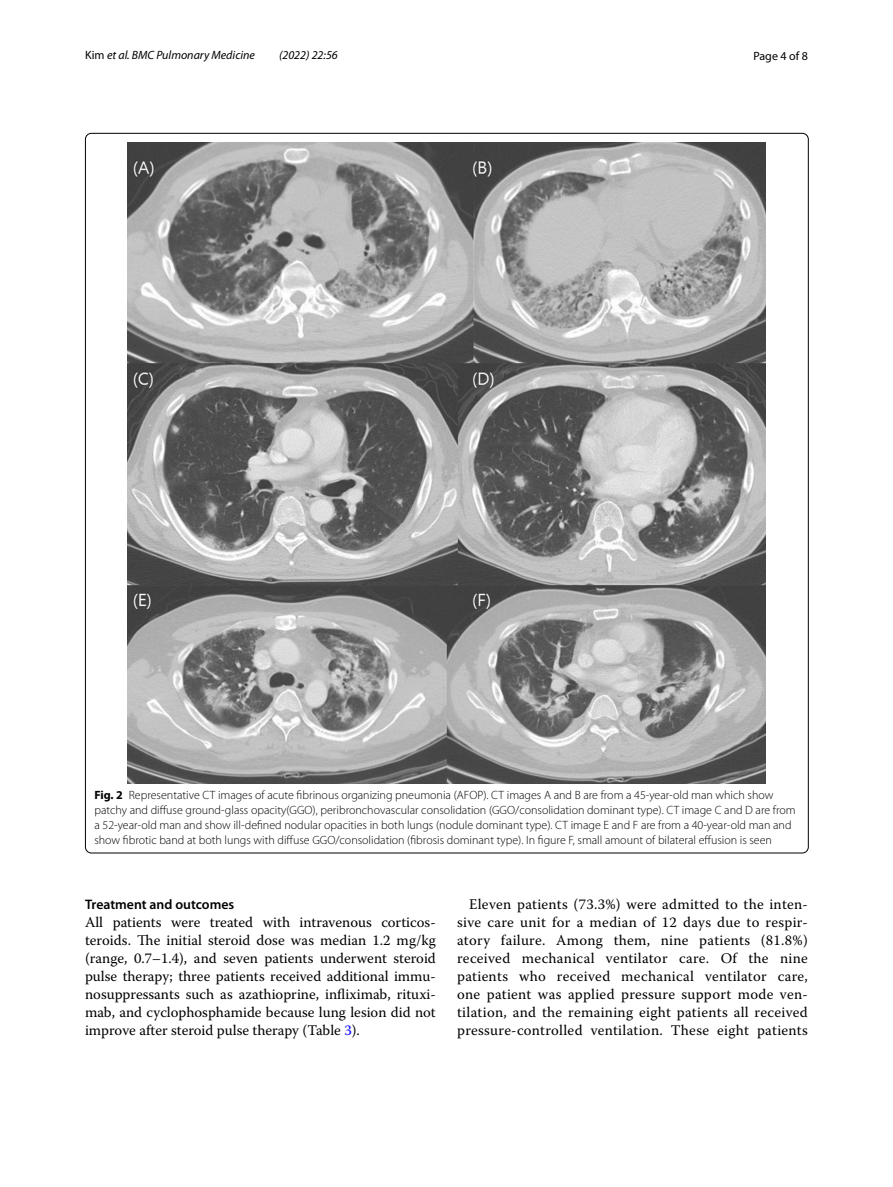
<style>
.page{position:relative;width:893px;height:1187px;background:#fff}
.page>*{position:absolute;margin:0;border:0;box-sizing:border-box;transform-origin:0 0}
.t1{font:14.7px/18px "Warnock Pro";letter-spacing:.01em;color:#000;text-align:justify}
.t2{font:600 13.8px "Myriad Pro";color:#000}
.t3{font:300 12px/15px "Myriad Pro";color:#000}
.t4{font:italic 12px "Myriad Pro";color:#000}
.t5{font:12px "Myriad Pro";color:#000}
.s1{font-style:normal}
.s2{font-weight:700}
.s3{color:#00f}
</style>
<div class="page">
<img style="left:128px;top:142px;width:638px;height:641px">
<p class="t4" style="left:85px;top:48px;width:171px"><span class="s1">Kim</span> et al. BMC Pulmonary Medicine</p>
<p class="t4" style="left:279px;top:48px;width:60px">(2022) 22:56</p>
<p class="t5" style="left:753px;top:48px;width:56px">Page 4 of 8</p>
<p class="t3" style="left:94px;top:787px;width:703px"><span class="s2">Fig. 2</span> Representative CT images of acute fibrinous organizing pneumonia (AFOP). CT images A and B are from a 45-year-old man which show patchy and diffuse ground-glass opacity(GGO), peribronchovascular consolidation (GGO/consolidation dominant type). CT image C and D are from a 52-year-old man and show ill-defined nodular opacities in both lungs (nodule dominant type). CT image E and F are from a 40-year-old man and show fibrotic band at both lungs with diffuse GGO/consolidation (fibrosis dominant type). In figure F, small amount of bilateral effusion is seen</p>
<p class="t2" style="left:85px;top:895px;width:151px">Treatment and outcomes</p>
<p class="t1" style="left:85px;top:912px;width:352px">All patients were treated with intravenous corticos&shy;teroids. The initial steroid dose was median 1.2 mg/kg (range, 0.7–1.4), and seven patients underwent steroid pulse therapy; three patients received additional immu&shy;nosuppressants such as azathioprine, infliximab, rituxi&shy;mab, and cyclophosphamide because lung lesion did not improve after steroid pulse therapy (Table <span class="s3">3</span>).</p>
<p class="t1" style="left:457px;top:895px;width:352px;text-indent:12px">Eleven patients (73.3%) were admitted to the inten&shy;sive care unit for a median of 12 days due to respir&shy;atory failure. Among them, nine patients (81.8%) received mechanical ventilator care. Of the nine patients who received mechanical ventilator care, one patient was applied pressure support mode ven&shy;tilation, and the remaining eight patients all received pressure-controlled ventilation. These eight patients</p>
</div>
